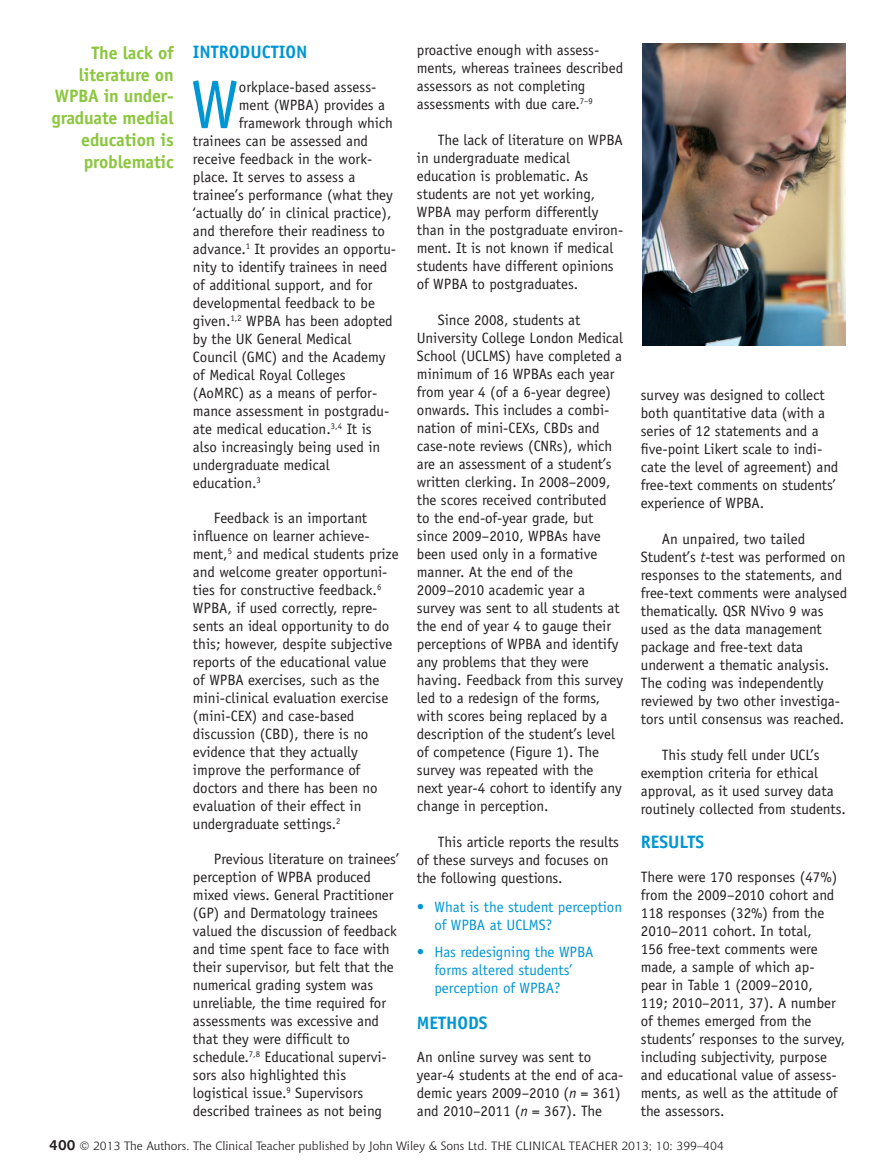
<style>
.page{position:relative;width:894px;height:1174px;background:#fff}
.page>*{position:absolute;margin:0;border:0;box-sizing:border-box;transform-origin:0 0}
.t1{font:68.4px "Officina Sans";color:#0096d3}
.t2{font:700 18px/21.8px "Officina Sans";letter-spacing:-.01em;color:#8bc63e;text-align:right}
.t3{font:700 18px "Officina Sans";color:#0096d3}
.t4{font:15px/18px "Officina Sans";color:#231f20}
.t5{font:15px/18px "Officina Sans";color:#0096d3}
.t6{font:12px "Chianti BT";color:#231f20}
.s1{font-style:italic}
.s2{font-weight:700;font-size:14.25px}
</style>
<div class="page">
<img style="left:642px;top:44px;width:202px;height:302px">
<p class="t2" style="left:52px;top:43px;width:123px">The lack of literature on<br>WPBA in under&shy;graduate medial education is problematic</p>
<p class="t3" style="left:193px;top:45px;width:116px">INTRODUCTION</p>
<h1 class="t1" style="left:191px;top:78px;width:50px">W</h1>
<p class="t4" style="left:239px;top:79px;width:139px">orkplace-based assess-</p>
<p class="t4" style="left:239px;top:97px;width:148px">ment (WPBA) provides a</p>
<p class="t4" style="left:239px;top:115px;width:155px">framework through which</p>
<p class="t4" style="left:193px;top:133px;width:177px">trainees can be assessed and</p>
<p class="t4" style="left:193px;top:151px;width:181px">receive feedback in the work-</p>
<p class="t4" style="left:193px;top:169px;width:164px">place. It serves to assess a</p>
<p class="t4" style="left:193px;top:187px;width:201px">trainee ’ s performance (what they</p>
<p class="t4" style="left:193px;top:205px;width:200px">‘actually do’ in clinical practice),</p>
<p class="t4" style="left:193px;top:223px;width:193px">and therefore their readiness to</p>
<p class="t4" style="left:193px;top:241px;width:205px">advance. <sup>1</sup> It provides an opportu-</p>
<p class="t4" style="left:193px;top:259px;width:196px">nity to identify trainees in need</p>
<p class="t4" style="left:193px;top:277px;width:181px">of additional support, and for</p>
<p class="t4" style="left:193px;top:295px;width:183px">developmental feedback to be</p>
<p class="t4" style="left:193px;top:313px;width:201px">given. <sup>1,2</sup> WPBA has been adopted</p>
<p class="t4" style="left:193px;top:331px;width:160px">by the UK General Medical</p>
<p class="t4" style="left:193px;top:349px;width:194px">Council (GMC) and the Academy</p>
<p class="t4" style="left:193px;top:367px;width:154px">of Medical Royal Colleges</p>
<p class="t4" style="left:193px;top:385px;width:186px">(AoMRC) as a means of perfor-</p>
<p class="t4" style="left:193px;top:403px;width:198px">mance assessment in postgradu-</p>
<p class="t4" style="left:193px;top:421px;width:180px">ate medical education. <sup>3,4</sup> It is</p>
<p class="t4" style="left:193px;top:439px;width:189px">also increasingly being used in</p>
<p class="t4" style="left:193px;top:457px;width:138px">undergraduate medical</p>
<p class="t4" style="left:193px;top:475px;width:70px">education. <sup>3</sup></p>
<p class="t4" style="left:193px;top:510px;width:207px;text-indent:21px">Feedback is an important influence on learner achieve&shy;ment, <sup>5</sup> and medical students prize and welcome greater opportuni&shy;ties for constructive feedback. <sup>6<br></sup>WPBA, if used correctly, repre&shy;sents an ideal opportunity to do this; however, despite subjective reports of the educational value of WPBA exercises, such as the mini-clinical evaluation exercise (mini-CEX) and case-based discussion (CBD), there is no evidence that they actually improve the performance of doctors and there has been no evaluation of their effect in undergraduate settings. <sup>2</sup></p>
<p class="t4" style="left:193px;top:851px;width:207px;text-indent:21px">Previous literature on trainees’ perception of WPBA produced mixed views. General Practitioner (GP) and Dermatology trainees valued the discussion of feedback and time spent face to face with their supervisor, but felt that the numerical grading system was unreliable, the time required for assessments was excessive and that they were difficult to schedule. <sup>7,8</sup> Educational supervi&shy;sors also highlighted this logistical issue. <sup>9</sup> Supervisors described trainees as not being</p>
<p class="t4" style="left:417px;top:42px;width:208px">proactive enough with assess&shy;ments, whereas trainees described assessors as not completing assessments with due care. <sup>7–9</sup></p>
<p class="t4" style="left:417px;top:132px;width:208px;text-indent:21px">The lack of literature on WPBA in undergraduate medical education is problematic. As students are not yet working,<br>WPBA may perform differently than in the postgraduate environ&shy;ment. It is not known if medical students have different opinions of WPBA to postgraduates.</p>
<p class="t4" style="left:417px;top:312px;width:208px;text-indent:21px">Since 2008, students at<br>University College London Medical<br>School (UCLMS) have completed a minimum of 16 WPBAs each year from year 4 (of a 6-year degree) onwards. This includes a combi&shy;nation of mini-CEXs, CBDs and case-note reviews (CNRs), which are an assessment of a student ’ s written clerking. In 2008–2009, the scores received contributed<br>to the end-of-year grade, but since 2009–2010, WPBAs have been used only in a formative manner. At the end of the<br>2009–2010 academic year a survey was sent to all students at the end of year 4 to gauge their perceptions of WPBA and identify any problems that they were having. Feedback from this survey led to a redesign of the forms, with scores being replaced by a description of the student ’ s level of competence (Figure 1 ). The survey was repeated with the next year-4 cohort to identify any change in perception.</p>
<p class="t4" style="left:417px;top:834px;width:204px;text-indent:21px">This article reports the results of these surveys and focuses on the following questions.</p>
<p class="t5" style="left:434px;top:899px;width:189px;text-indent:-18px">• What is the student perception of WPBA at UCLMS?</p>
<p class="t5" style="left:434px;top:944px;width:160px;text-indent:-18px">• Has redesigning the WPBA forms altered students’ perception of WPBA?</p>
<p class="t3" style="left:417px;top:1015px;width:72px">METHODS</p>
<p class="t4" style="left:417px;top:1049px;width:208px">An online survey was sent to year-4 students at the end of aca&shy;demic years 2009–2010 ( <span class="s1">n</span> = 361) and 2010–2011 ( <span class="s1">n</span> = 367). The</p>
<p class="t4" style="left:640px;top:387px;width:199px">survey was designed to collect both quantitative data (with a series of 12 statements and a five-point Likert scale to indi&shy;cate the level of agreement) and free-text comments on students’ experience of WPBA.</p>
<p class="t4" style="left:640px;top:531px;width:208px;text-indent:21px">An unpaired, two tailed<br>Student ’ s <span class="s1">t</span> -test was performed on responses to the statements, and free-text comments were analysed thematically. QSR NVivo 9 was used as the data management package and free-text data underwent a thematic analysis.<br>The coding was independently reviewed by two other investiga&shy;tors until consensus was reached.</p>
<p class="t4" style="left:640px;top:747px;width:206px;text-indent:21px">This study fell under UCL ’ s exemption criteria for ethical approval, as it used survey data routinely collected from students.</p>
<p class="t3" style="left:640px;top:835px;width:65px">RESULTS</p>
<p class="t4" style="left:640px;top:869px;width:206px">There were 170 responses (47%) from the 2009–2010 cohort and<br>118 responses (32%) from the<br>2010–2011 cohort. In total,<br>156 free-text comments were made, a sample of which ap-<br>pear in Table 1 (2009–2010,<br>119; 2010–2011, 37). A number of themes emerged from the students’ responses to the survey, including subjectivity, purpose and educational value of assess&shy;ments, as well as the attitude of the assessors.</p>
<p class="t6" style="left:49px;top:1141px;width:676px"><span class="s2">400</span> © 2013 The Authors. The Clinical Teacher published by John Wiley &amp; Sons Ltd. THE CLINICAL TEACHER 2013; 10: 399–404</p>
</div>
